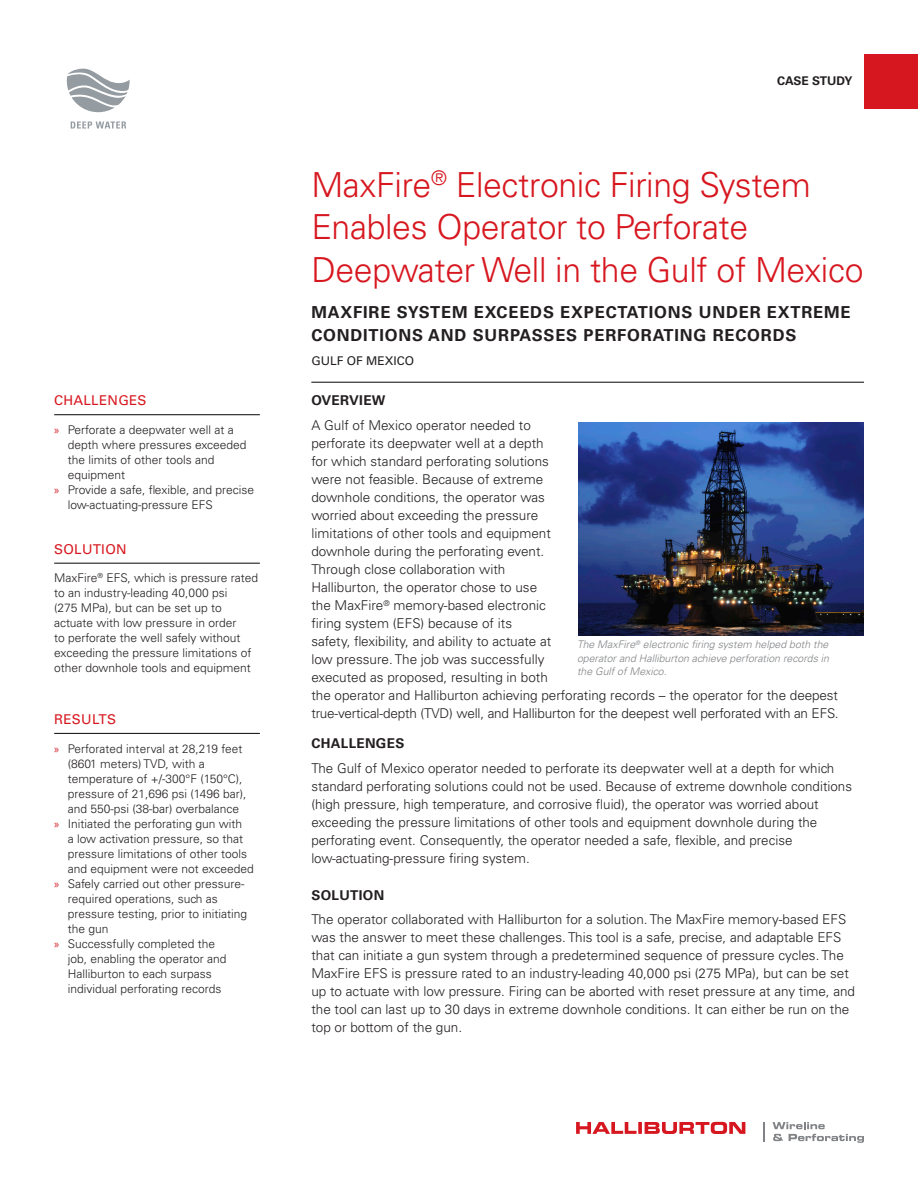
<style>
.page{position:relative;width:918px;height:1188px;background:#fff}
.page>*{position:absolute;margin:0;border:0;box-sizing:border-box;transform-origin:0 0}
.Case_Study_Title___2{font:300 34.5px/42.8px "Univers LT Std";letter-spacing:-.01em;color:#d7171f}
.Subhead{font:700 16.5px/22.5px "Univers LT Std";letter-spacing:.05em;color:#231f20}
.Body{font:300 13.5px/18px "Univers LT Std";color:#231f20}
.Body_Header{font:700 13.5px "Univers LT Std";letter-spacing:.025em;color:#231f20}
.Sidebar_Header_With{font:13.5px "Univers LT Std";letter-spacing:.02em;color:#d7171f}
.Sidebar_Body{font:300 12px/15px "Univers LT Std";color:#231f20}
.Case_Study_Title___2-2{font:12px "Univers LT Std";color:#231f20}
.t1{font:700 12px "Univers LT Std";color:#231f20}
.t2{font:italic 300 10.5px/13.5px "Univers LT Std";color:#808285;text-align:justify}
.s1{font-family:"Myriad Pro";font-weight:400;color:#d7171f}
</style>
<div class="page">
<hr style="left:311px;top:382px;width:553px;height:1px;background:#231f20">
<hr style="left:54px;top:414px;width:206px;height:1px;background:#231f20">
<hr style="left:54px;top:563px;width:206px;height:1px;background:#231f20">
<hr style="left:54px;top:733px;width:206px;height:1px;background:#231f20">
<img style="left:578px;top:422px;width:286px;height:213px">
<div style="left:864px;top:54px;width:54px;height:55px;background:#d7171f"></div>
<svg style="left:71px;top:122px;width:55px;height:7px"></svg>
<svg style="left:67px;top:68px;width:63px;height:44px"></svg>
<svg style="left:576px;top:1122px;width:169px;height:12px"></svg>
<svg style="left:773px;top:1122px;width:91px;height:21px"></svg>
<svg style="left:763px;top:1122px;width:1px;height:19px"></svg>
<p class="Sidebar_Header_With" style="left:54px;top:393px;width:94px">CHALLENGES</p>
<p class="Sidebar_Body" style="left:68px;top:422px;width:180px;text-indent:-14px"><span class="s1">»</span> Perforate a deepwater well at a depth where pressures exceeded the limits of other tools and equipment</p>
<p class="Sidebar_Body" style="left:68px;top:482px;width:188px;text-indent:-14px"><span class="s1">»</span> Provide a safe, flexible, and precise low-actuating-pressure EFS</p>
<p class="Sidebar_Header_With" style="left:54px;top:541px;width:74px">SOLUTION</p>
<p class="Sidebar_Body" style="left:54px;top:571px;width:206px">MaxFire<sup>®</sup> EFS, which is pressure rated to an industry-leading 40,000 psi<br>(275 MPa), but can be set up to actuate with low pressure in order<br>to perforate the well safely without exceeding the pressure limitations of other downhole tools and equipment</p>
<p class="Sidebar_Header_With" style="left:54px;top:711px;width:63px">RESULTS</p>
<p class="Sidebar_Body" style="left:68px;top:741px;width:180px;text-indent:-14px"><span class="s1">»</span> Perforated interval at 28,219 feet (8601 meters) TVD, with a temperature of +/-300°F (150°C), pressure of 21,696 psi (1496 bar), and 550-psi (38-bar) overbalance</p>
<p class="Sidebar_Body" style="left:68px;top:816px;width:188px;text-indent:-14px"><span class="s1">»</span> Initiated the perforating gun with<br>a low activation pressure, so that pressure limitations of other tools and equipment were not exceeded</p>
<p class="Sidebar_Body" style="left:68px;top:876px;width:181px;text-indent:-14px"><span class="s1">»</span> Safely carried out other pressure&shy;required operations, such as pressure testing, prior to initiating the gun</p>
<p class="Sidebar_Body" style="left:68px;top:936px;width:160px;text-indent:-14px"><span class="s1">»</span> Successfully completed the job, enabling the operator and<br>Halliburton to each surpass individual perforating records</p>
<p class="t1" style="left:777px;top:74px;width:77px">CASE STUDY</p>
<p class="Case_Study_Title___2" style="left:311px;top:163px;width:554px">MaxFire<sup>®</sup> Electronic Firing System<br>Enables Operator to Perforate<br>Deepwater Well in the Gulf of Mexico</p>
<p class="Subhead" style="left:311px;top:301px;width:541px">MAXFIRE SYSTEM EXCEEDS EXPECTATIONS UNDER EXTREME<br>CONDITIONS AND SURPASSES PERFORATING RECORDS</p>
<p class="Case_Study_Title___2-2" style="left:311px;top:353px;width:104px">GULF OF MEXICO</p>
<p class="Body_Header" style="left:311px;top:393px;width:76px">OVERVIEW</p>
<p class="Body" style="left:311px;top:416px;width:529px">A Gulf of Mexico operator needed to<br>perforate its deepwater well at a depth<br>for which standard perforating solutions<br>were not feasible. Because of extreme<br>downhole conditions, the operator was<br>worried about exceeding the pressure<br>limitations of other tools and equipment<br>downhole during the perforating event.<br>Through close collaboration with<br>Halliburton, the operator chose to use<br>the MaxFire<sup>®</sup> memory-based electronic<br>firing system (EFS) because of its<br>safety, flexibility, and ability to actuate at<br>low pressure. The job was successfully<br>executed as proposed, resulting in both<br>the operator and Halliburton achieving perforating records – the operator for the deepest true-vertical-depth (TVD) well, and Halliburton for the deepest well perforated with an EFS.</p>
<p class="Body_Header" style="left:311px;top:736px;width:95px">CHALLENGES</p>
<p class="Body" style="left:311px;top:759px;width:542px">The Gulf of Mexico operator needed to perforate its deepwater well at a depth for which standard perforating solutions could not be used. Because of extreme downhole conditions (high pressure, high temperature, and corrosive fluid), the operator was worried about exceeding the pressure limitations of other tools and equipment downhole during the perforating event. Consequently, the operator needed a safe, flexible, and precise low-actuating-pressure firing system.</p>
<p class="Body_Header" style="left:311px;top:887px;width:74px">SOLUTION</p>
<p class="Body" style="left:311px;top:911px;width:545px">The operator collaborated with Halliburton for a solution. The MaxFire memory-based EFS was the answer to meet these challenges. This tool is a safe, precise, and adaptable EFS that can initiate a gun system through a predetermined sequence of pressure cycles. The MaxFire EFS is pressure rated to an industry-leading 40,000 psi (275 MPa), but can be set up to actuate with low pressure. Firing can be aborted with reset pressure at any time, and the tool can last up to 30 days in extreme downhole conditions. It can either be run on the top or bottom of the gun.</p>
<p class="t2" style="left:577px;top:638px;width:254px">The MaxFire<sup>®</sup> electronic firing system helped both the operator and Halliburton achieve perforation records in the Gulf of Mexico.</p>
</div>
